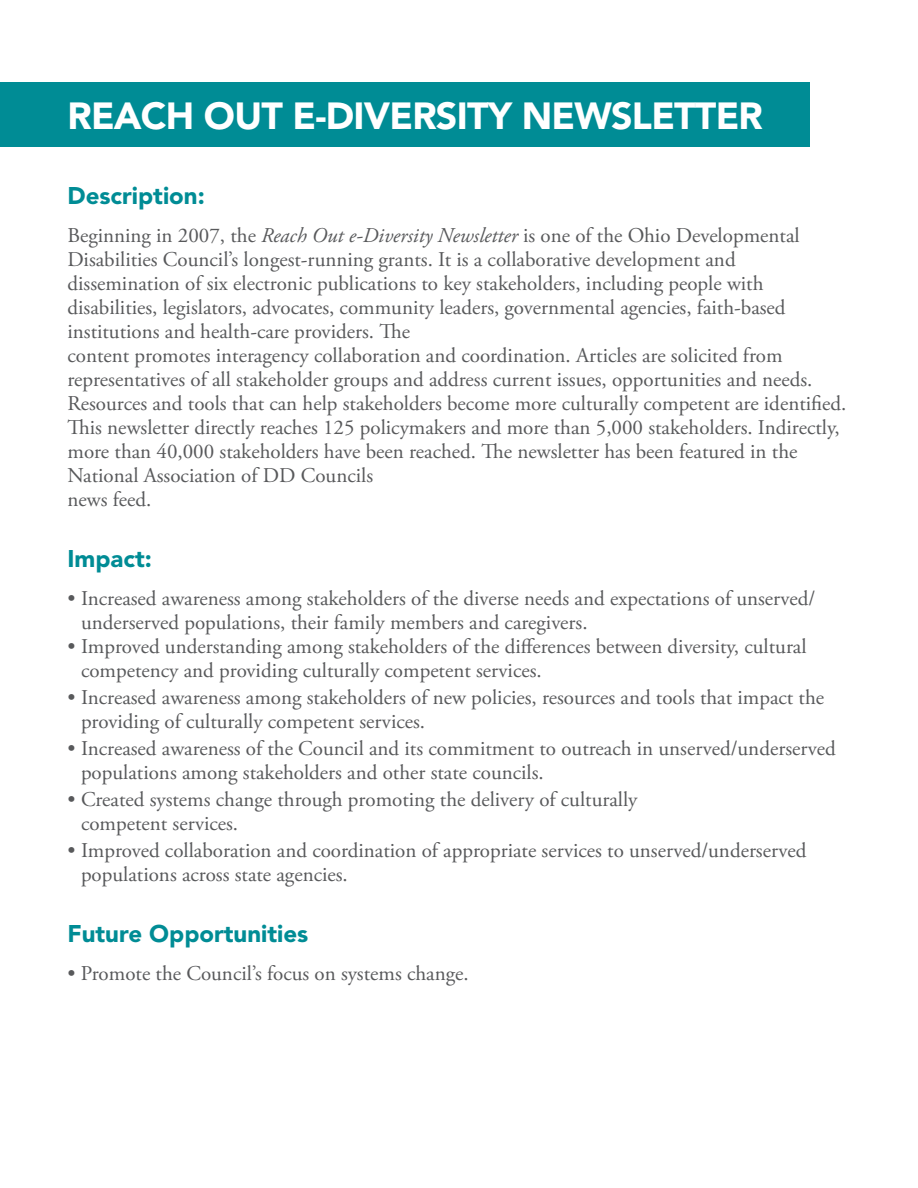
<style>
.page{position:relative;width:918px;height:1188px;background:#fff}
.page>*{position:absolute;margin:0;border:0;box-sizing:border-box;transform-origin:0 0}
.t1{font:900 37.5px "Avenir LT Std";letter-spacing:-.02em;color:#fff}
.t2{font:900 24px "Avenir LT Std";color:#008c95}
.t3{font:21px/24px "Adobe Garamond Pro";color:#58595b}
.s1{font-style:italic}
</style>
<div class="page">
<div style="left:0;top:82px;width:810px;height:65px;background:#008c95"></div>
<h1 class="t1" style="left:68px;top:93px;width:697px">REACH OUT E-DIVERSITY NEWSLETTER</h1>
<p class="t2" style="left:68px;top:182px;width:139px">Description:</p>
<p class="t3" style="left:68px;top:224px;width:780px">Beginning in 2007, the <span class="s1">Reach Out e-Diversity Newsletter</span> is one of the Ohio Developmental Disabilities Council’s longest-running grants. It is a collaborative development and dissemination of six electronic publications to key stakeholders, including people with disabilities, legislators, advocates, community leaders, governmental agencies, faith-based institutions and health-care providers. The<br>content promotes interagency collaboration and coordination. Articles are solicited from representatives of all stakeholder groups and address current issues, opportunities and needs.<br>Resources and tools that can help stakeholders become more culturally competent are identified.<br>This newsletter directly reaches 125 policymakers and more than 5,000 stakeholders. Indirectly, more than 40,000 stakeholders have been reached. The newsletter has been featured in the National Association of DD Councils<br>news feed.</p>
<p class="t2" style="left:68px;top:545px;width:86px">Impact:</p>
<p class="t3" style="left:81px;top:587px;width:736px;text-indent:-14px">• Increased awareness among stakeholders of the diverse needs and expectations of unserved/ underserved populations, their family members and caregivers.</p>
<p class="t3" style="left:81px;top:635px;width:727px;text-indent:-14px">• Improved understanding among stakeholders of the differences between diversity, cultural competency and providing culturally competent services.</p>
<p class="t3" style="left:81px;top:686px;width:745px;text-indent:-14px">• Increased awareness among stakeholders of new policies, resources and tools that impact the providing of culturally competent services.</p>
<p class="t3" style="left:81px;top:737px;width:756px;text-indent:-14px">• Increased awareness of the Council and its commitment to outreach in unserved/underserved populations among stakeholders and other state councils.</p>
<p class="t3" style="left:81px;top:788px;width:558px;text-indent:-14px">• Created systems change through promoting the delivery of culturally competent services.</p>
<p class="t3" style="left:81px;top:839px;width:727px;text-indent:-14px">• Improved collaboration and coordination of appropriate services to unserved/underserved populations across state agencies.</p>
<p class="t2" style="left:68px;top:920px;width:242px">Future Opportunities</p>
<p class="t3" style="left:68px;top:962px;width:403px">• Promote the Council’s focus on systems change.</p>
</div>
